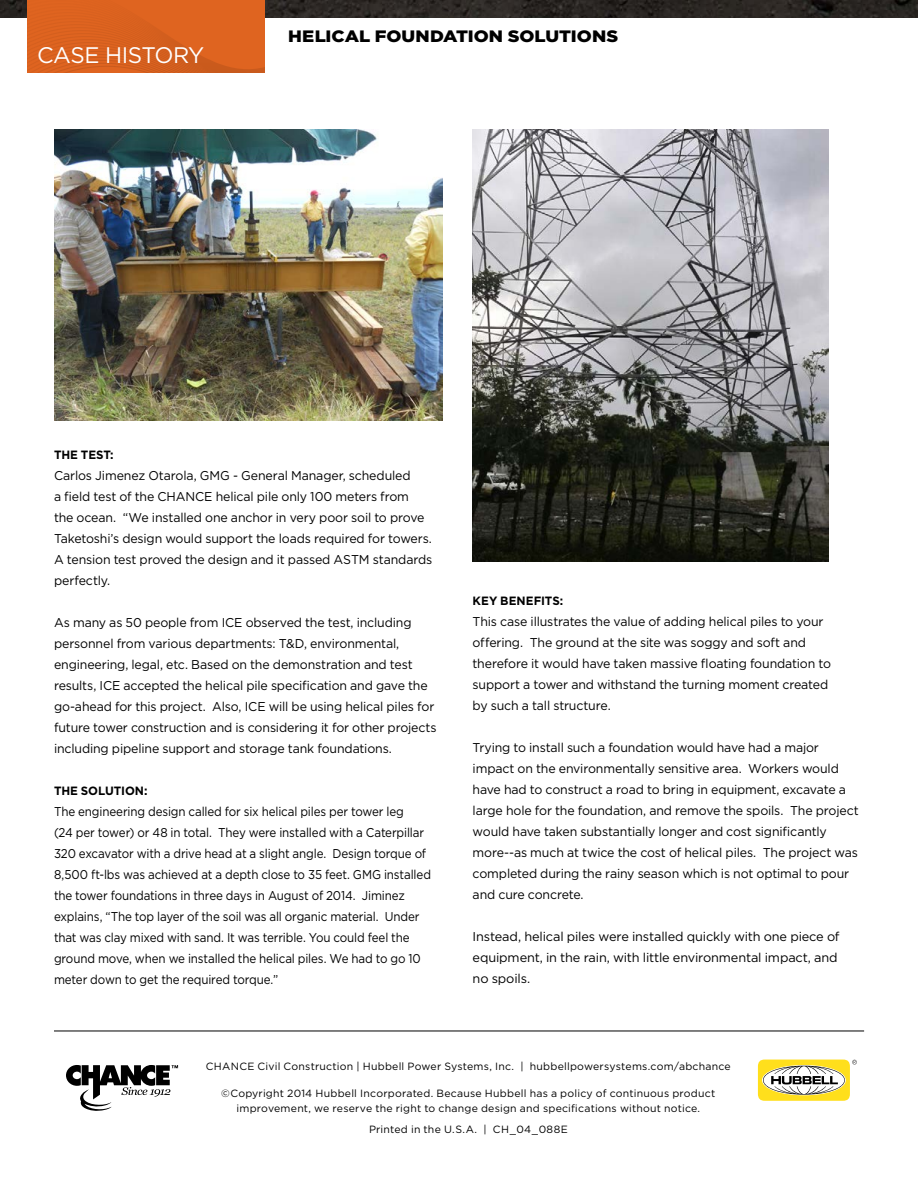
<style>
.page{position:relative;width:918px;height:1188px;background:#fff}
.page>*{position:absolute;margin:0;border:0;box-sizing:border-box;transform-origin:0 0}
.t1{font:22.5px "Gotham";letter-spacing:-.025em;color:#fff}
.t2{font:900 16.5px "Gotham";color:#000;scale:1.1 1}
.t3{font:12.75px/21px "Gotham";letter-spacing:-.01em;color:#000}
.t4{font:12.75px/21px "Gotham";letter-spacing:-.01em;color:#000;scale:.91 1}
.t5{font:700 12px "Gotham";letter-spacing:-.005em;color:#000}
.t6{font:10.5px/15px "Gotham";letter-spacing:.02em;color:#000;text-align:center}
</style>
<div class="page">
<img style="left:0;top:0;width:918px;height:17px">
<hr style="left:54px;top:1031px;width:810px;height:1px;background:#000">
<div style="left:758px;top:1060px;width:92px;height:41px;background:#ffdf1c;border-radius:7px"></div>
<svg style="left:763px;top:1066px;width:82px;height:29px;background:#c3be9d"></svg>
<svg style="left:852px;top:1060px;width:5px;height:4px"></svg>
<svg style="left:66px;top:1065px;width:112px;height:46px"></svg>
<svg style="left:27px;top:0;width:237px;height:73px;background:#da611f"></svg>
<img style="left:54px;top:130px;width:388px;height:291px">
<img style="left:473px;top:130px;width:356px;height:432px">
<h1 class="t1" style="left:37px;top:43px;width:169px">CASE HISTORY</h1>
<p class="t2" style="left:288px;top:26px;width:302px">HELICAL FOUNDATION SOLUTIONS</p>
<p class="t5" style="left:54px;top:447px;width:61px">THE TEST:</p>
<p class="t3" style="left:54px;top:464px;width:380px">Carlos Jimenez Otarola, GMG - General Manager, scheduled<br>a field test of the CHANCE helical pile only 100 meters from<br>the ocean. “We installed one anchor in very poor soil to prove Taketoshi’s design would support the loads required for towers.<br>A tension test proved the design and it passed ASTM standards perfectly.</p>
<p class="t3" style="left:54px;top:611px;width:384px">As many as 50 people from ICE observed the test, including personnel from various departments: T&amp;D, environmental, engineering, legal, etc. Based on the demonstration and test results, ICE accepted the helical pile specification and gave the go-ahead for this project. Also, ICE will be using helical piles for future tower construction and is considering it for other projects including pipeline support and storage tank foundations.</p>
<p class="t5" style="left:54px;top:783px;width:95px">THE SOLUTION:</p>
<p class="t4" style="left:54px;top:800px;width:416px">The engineering design called for six helical piles per tower leg<br>(24 per tower) or 48 in total. They were installed with a Caterpillar 320 excavator with a drive head at a slight angle. Design torque of 8,500 ft-lbs was achieved at a depth close to 35 feet. GMG installed the tower foundations in three days in August of 2014. Jiminez explains, “The top layer of the soil was all organic material. Under that was clay mixed with sand. It was terrible. You could feel the ground move, when we installed the helical piles. We had to go 10 meter down to get the required torque.”</p>
<p class="t5" style="left:473px;top:594px;width:92px">KEY BENEFITS:</p>
<p class="t3" style="left:473px;top:611px;width:360px">This case illustrates the value of adding helical piles to your offering. The ground at the site was soggy and soft and therefore it would have taken massive floating foundation to support a tower and withstand the turning moment created by such a tall structure.</p>
<p class="t3" style="left:473px;top:737px;width:388px">Trying to install such a foundation would have had a major impact on the environmentally sensitive area. Workers would have had to construct a road to bring in equipment, excavate a large hole for the foundation, and remove the spoils. The project would have taken substantially longer and cost significantly more--as much at twice the cost of helical piles. The project was completed during the rainy season which is not optimal to pour and cure concrete.</p>
<p class="t3" style="left:473px;top:926px;width:369px">Instead, helical piles were installed quickly with one piece of equipment, in the rain, with little environmental impact, and no spoils.</p>
<p class="t6" style="left:206px;top:1059px;width:526px">CHANCE Civil Construction | Hubbell Power Systems, Inc. | hubbellpowersystems.com/abchance</p>
<p class="t6" style="left:221px;top:1086px;width:496px">©Copyright 2014 Hubbell Incorporated. Because Hubbell has a policy of continuous product improvement, we reserve the right to change design and specifications without notice.</p>
<p class="t6" style="left:369px;top:1122px;width:200px">Printed in the U.S.A. | CH_04_088E</p>
</div>
